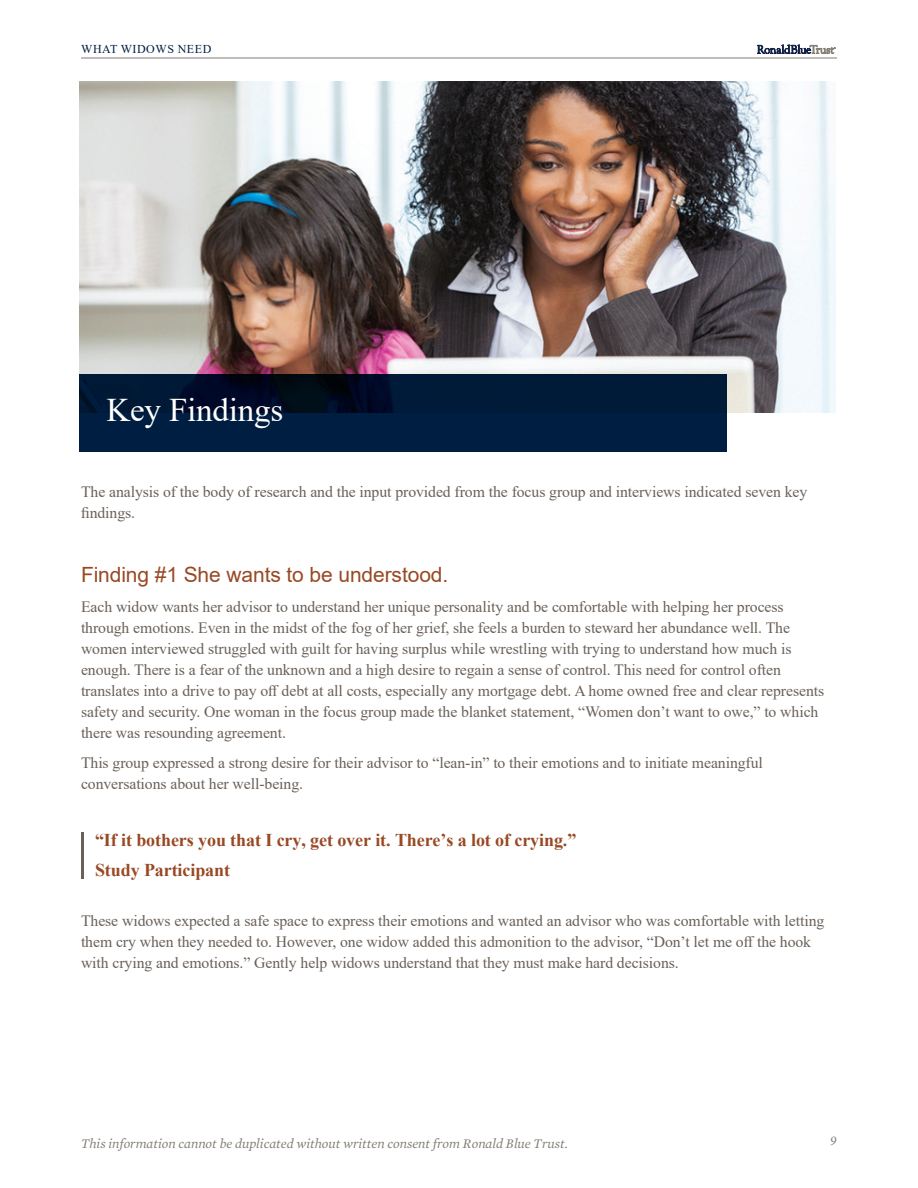
<style>
.page{position:relative;width:918px;height:1188px;background:#fff}
.page>*{position:absolute;margin:0;border:0;box-sizing:border-box;transform-origin:0 0}
.SectionHead{font:33px "Times New Roman";letter-spacing:-.005em;color:#fff}
.SubSection{font:21px "Arial";letter-spacing:-.005em;color:#984924}
.quotes{font:700 18px/30px "Times New Roman";letter-spacing:-.005em;color:#984924}
.text{font:15.75px/21px "Times New Roman";letter-spacing:-.005em;color:#6a6058}
.t1{font:italic 13.5px "Mercury Text G1";letter-spacing:-.005em;color:#837e74}
.t2{font:12px "Times New Roman";letter-spacing:.045em;color:#001e41}
</style>
<div class="page">
<svg style="left:757px;top:45px;width:79px;height:9px"></svg>
<hr style="left:81px;top:58px;width:756px;height:1px;background:#837e74">
<img style="left:80px;top:81px;width:756px;height:332px">
<svg style="left:80px;top:374px;width:648px;height:78px;background:#001938"></svg>
<hr style="left:81px;top:832px;width:3px;height:47px;background:#6a6058">
<p class="t2" style="left:81px;top:40px;width:132px">WHAT WIDOWS NEED</p>
<p class="SectionHead" style="left:106px;top:387px;width:178px">Key Findings</p>
<p class="text" style="left:81px;top:481px;width:728px">The analysis of the body of research and the input provided from the focus group and interviews indicated seven key findings.</p>
<p class="SubSection" style="left:81px;top:561px;width:369px">Finding #1 She wants to be understood.</p>
<p class="text" style="left:81px;top:596px;width:745px">Each widow wants her advisor to understand her unique personality and be comfortable with helping her process through emotions. Even in the midst of the fog of her grief, she feels a burden to steward her abundance well. The women interviewed struggled with guilt for having surplus while wrestling with trying to understand how much is enough. There is a fear of the unknown and a high desire to regain a sense of control. This need for control often translates into a drive to pay off debt at all costs, especially any mortgage debt. A home owned free and clear represents safety and security. One woman in the focus group made the blanket statement, “Women don’t want to owe,” to which there was resounding agreement.</p>
<p class="text" style="left:81px;top:751px;width:683px">This group expressed a strong desire for their advisor to “lean-in” to their emotions and to initiate meaningful conversations about her well-being.</p>
<p class="quotes" style="left:95px;top:824px;width:483px">“If it bothers you that I cry, get over it. There’s a lot of crying.”<br>Study Participant</p>
<p class="text" style="left:81px;top:909px;width:745px">These widows expected a safe space to express their emotions and wanted an advisor who was comfortable with letting them cry when they needed to. However, one widow added this admonition to the advisor, “Don’t let me off the hook with crying and emotions.” Gently help widows understand that they must make hard decisions.</p>
<p class="t1" style="left:81px;top:1133px;width:488px">This information cannot be duplicated without written consent from Ronald Blue Trust.</p>
<p class="t1" style="left:830px;top:1131px;width:8px">9</p>
</div>
